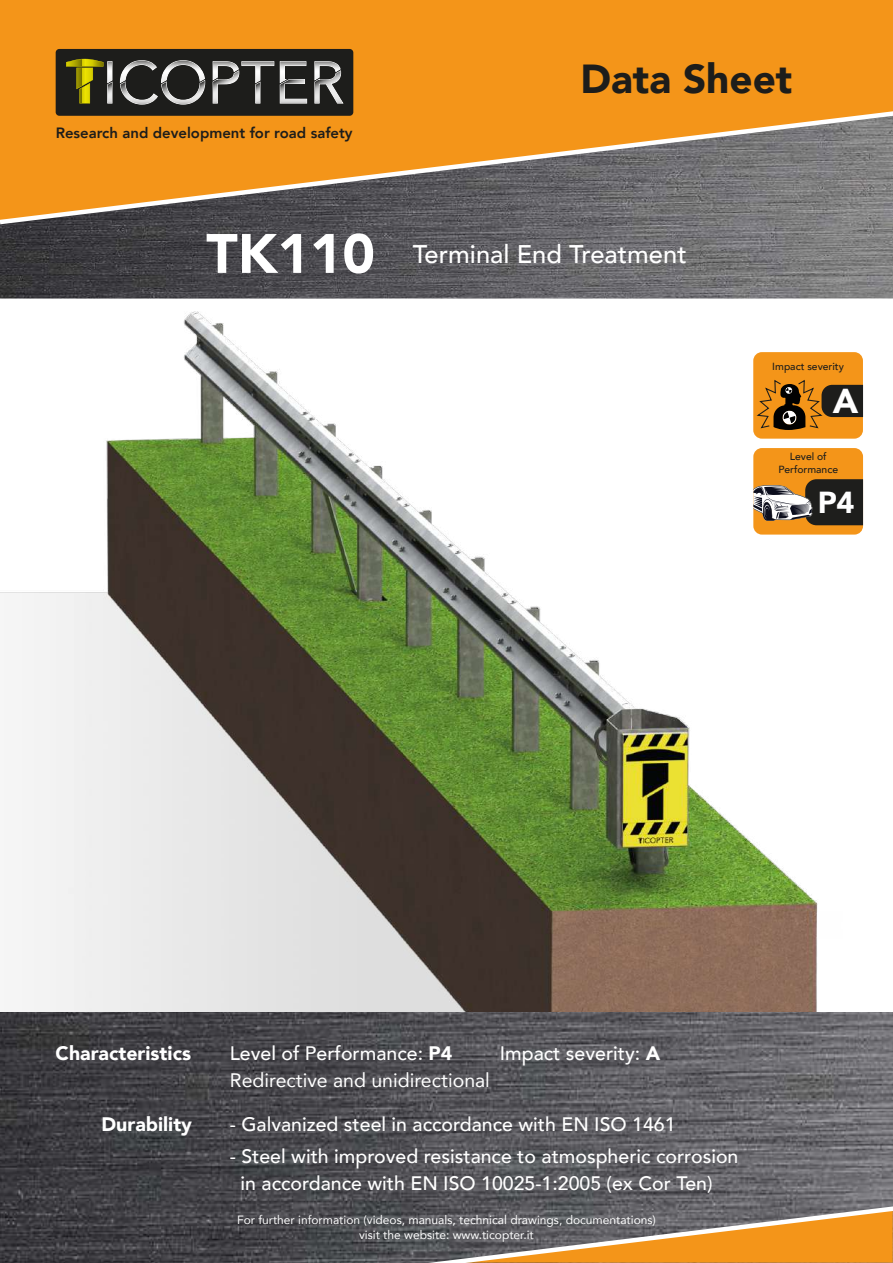
<style>
.page{position:relative;width:893px;height:1263px;background:#fff}
.page>*{position:absolute;margin:0;border:0;box-sizing:border-box;transform-origin:0 0}
.t1{font:900 40.5px "Avenir";color:#1d1d1b}
.t2{font:900 34.5px "Avenir";color:#fff}
.t3{font:900 30.3px "Avenir";color:#fff}
.t4{font:500 25.5px "Avenir";color:#fff}
.t5{font:500 19.5px/27px "Avenir";color:#fff}
.t6{font:19.5px "Avenir";color:#fff}
.t7{font:900 19.5px "Avenir";color:#fff}
.t8{font:800 14.85px "Avenir";color:#1d1d1b}
.t9{font:12px/14.4px "Avenir";color:#fff;text-align:center}
.t10{font:500 10.35px/12.5px "Avenir";color:#1e1e1c;text-align:center}
.t11{font:500 10.35px "Avenir";color:#1d1d1b}
.s1{font-weight:900;font-size:54.9px}
.s2{font-weight:900}
</style>
<div class="page">
<img style="left:0;top:227px;width:893px;height:72px">
<img style="left:0;top:311px;width:818px;height:701px">
<div style="left:0;top:0;width:893px;height:108px;background:#f49519"></div>
<img style="left:0;top:1012px;width:893px;height:191px">
<svg style="left:0;top:108px;width:893px;height:119px;background:#b0834a"></svg>
<svg style="left:0;top:1203px;width:893px;height:59px;background:#77634d"></svg>
<div style="left:753px;top:352px;width:110px;height:87px;background:#f49519;border-radius:9px"></div>
<svg style="left:756px;top:380px;width:107px;height:50px"></svg>
<div style="left:753px;top:448px;width:110px;height:87px;background:#f49519;border-radius:9px"></div>
<svg style="left:753px;top:479px;width:110px;height:46px"></svg>
<div style="left:56px;top:49px;width:297px;height:67px;background:#1d1d1b;border-radius:4px"></div>
<svg style="left:120px;top:60px;width:85px;height:45px"></svg>
<svg style="left:212px;top:61px;width:62px;height:43px"></svg>
<svg style="left:280px;top:61px;width:27px;height:43px"></svg>
<svg style="left:314px;top:61px;width:30px;height:43px"></svg>
<svg style="left:66px;top:59px;width:47px;height:45px"></svg>
<p class="t8" style="left:56px;top:121px;width:298px">Research and development for road safety</p>
<h1 class="t1" style="left:580px;top:44px;width:213px">Data Sheet</h1>
<h3 class="t4" style="left:206px;top:232px;width:482px"><span class="s1">TK110</span> Terminal End Treatment</h3>
<p class="t11" style="left:772px;top:357px;width:73px">Impact severity</p>
<h2 class="t2" style="left:833px;top:371px;width:27px">A</h2>
<p class="t10" style="left:778px;top:450px;width:61px">Level of<br>Performance</p>
<h3 class="t3" style="left:818px;top:476px;width:38px">P4</h3>
<p class="t7" style="left:56px;top:1036px;width:137px">Characteristics</p>
<p class="t7" style="left:101px;top:1108px;width:92px">Durability</p>
<p class="t5" style="left:230px;top:1039px;width:224px">Level of Performance: <span class="s2">P4</span></p>
<p class="t5" style="left:500px;top:1039px;width:162px">Impact severity: <span class="s2">A</span></p>
<p class="t6" style="left:230px;top:1065px;width:262px">Redirective and unidirectional</p>
<p class="t5" style="left:230px;top:1110px;width:447px">- Galvanized steel in accordance with EN ISO 1461</p>
<p class="t5" style="left:241px;top:1141px;width:499px;text-indent:-11px">- Steel with improved resistance to atmospheric corrosion in accordance with EN ISO 10025-1:2005 (ex Cor Ten)</p>
<p class="t9" style="left:237px;top:1212px;width:420px">For further information (videos, manuals, technical drawings, documentations) visit the website: www.ticopter.it</p>
</div>
